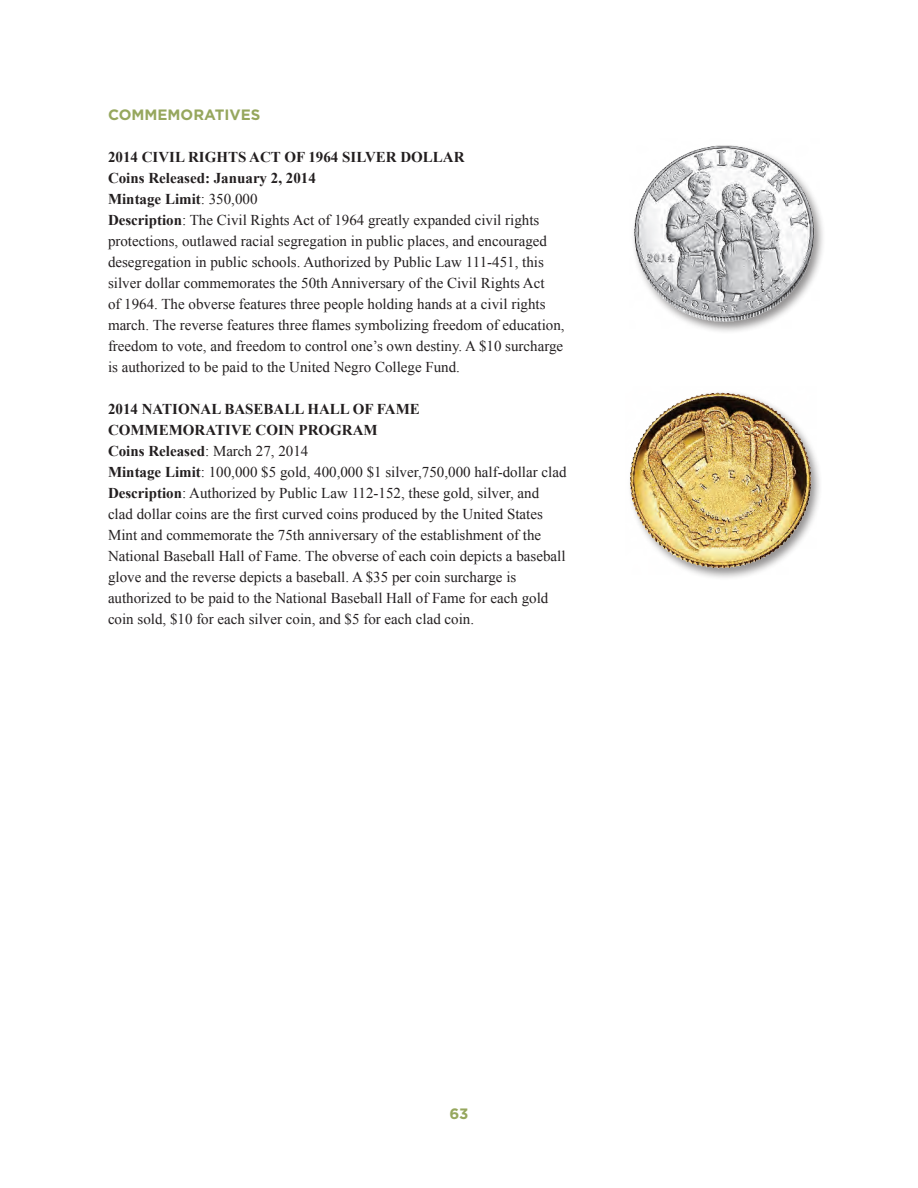
<style>
.page{position:relative;width:918px;height:1188px;background:#fff}
.page>*{position:absolute;margin:0;border:0;box-sizing:border-box;transform-origin:0 0}
.t1{font:15px/21px "Times New Roman";color:#231f20}
.t2{font:700 15px/21px "Times New Roman";color:#231f20}
.t3{font:700 15px "Gotham";color:#96a75e}
.s1{font-weight:400}
.s2{font-weight:700}
</style>
<div class="page">
<div style="left:627px;top:390px;width:196px;height:191px;background:#231f20;opacity:.5"></div>
<div style="left:631px;top:143px;width:195px;height:191px;background:#231f20;opacity:.5"></div>
<img style="left:631px;top:143px;width:189px;height:186px">
<img style="left:627px;top:390px;width:189px;height:185px">
<h3 class="t3" style="left:108px;top:106px;width:154px">COMMEMORATIVES</h3>
<p class="t2" style="left:108px;top:147px;width:358px">2014 CIVIL RIGHTS ACT OF 1964 SILVER DOLLAR</p>
<p class="t2" style="left:108px;top:168px;width:209px">Coins Released: January 2, 2014</p>
<p class="t2" style="left:108px;top:189px;width:151px">Mintage Limit<span class="s1">: 350,000</span></p>
<p class="t1" style="left:108px;top:210px;width:458px"><span class="s2">Description</span>: The Civil Rights Act of 1964 greatly expanded civil rights protections, outlawed racial segregation in public places, and encouraged desegregation in public schools. Authorized by Public Law 111-451, this silver dollar commemorates the 50th Anniversary of the Civil Rights Act<br>of 1964. The obverse features three people holding hands at a civil rights march. The reverse features three flames symbolizing freedom of education, freedom to vote, and freedom to control one’s own destiny. A $10 surcharge is authorized to be paid to the United Negro College Fund.</p>
<p class="t2" style="left:108px;top:399px;width:313px">2014 NATIONAL BASEBALL HALL OF FAME<br>COMMEMORATIVE COIN PROGRAM</p>
<p class="t2" style="left:108px;top:441px;width:202px">Coins Released<span class="s1">: March 27, 2014</span></p>
<p class="t1" style="left:108px;top:462px;width:460px"><span class="s2">Mintage Limit</span>: 100,000 $5 gold, 400,000 $1 silver,750,000 half-dollar clad</p>
<p class="t1" style="left:108px;top:483px;width:459px"><span class="s2">Description</span>: Authorized by Public Law 112-152, these gold, silver, and clad dollar coins are the first curved coins produced by the United States Mint and commemorate the 75th anniversary of the establishment of the National Baseball Hall of Fame. The obverse of each coin depicts a baseball glove and the reverse depicts a baseball. A $35 per coin surcharge is authorized to be paid to the National Baseball Hall of Fame for each gold coin sold, $10 for each silver coin, and $5 for each clad coin.</p>
<p class="t3" style="left:449px;top:1105px;width:21px">63</p>
</div>
